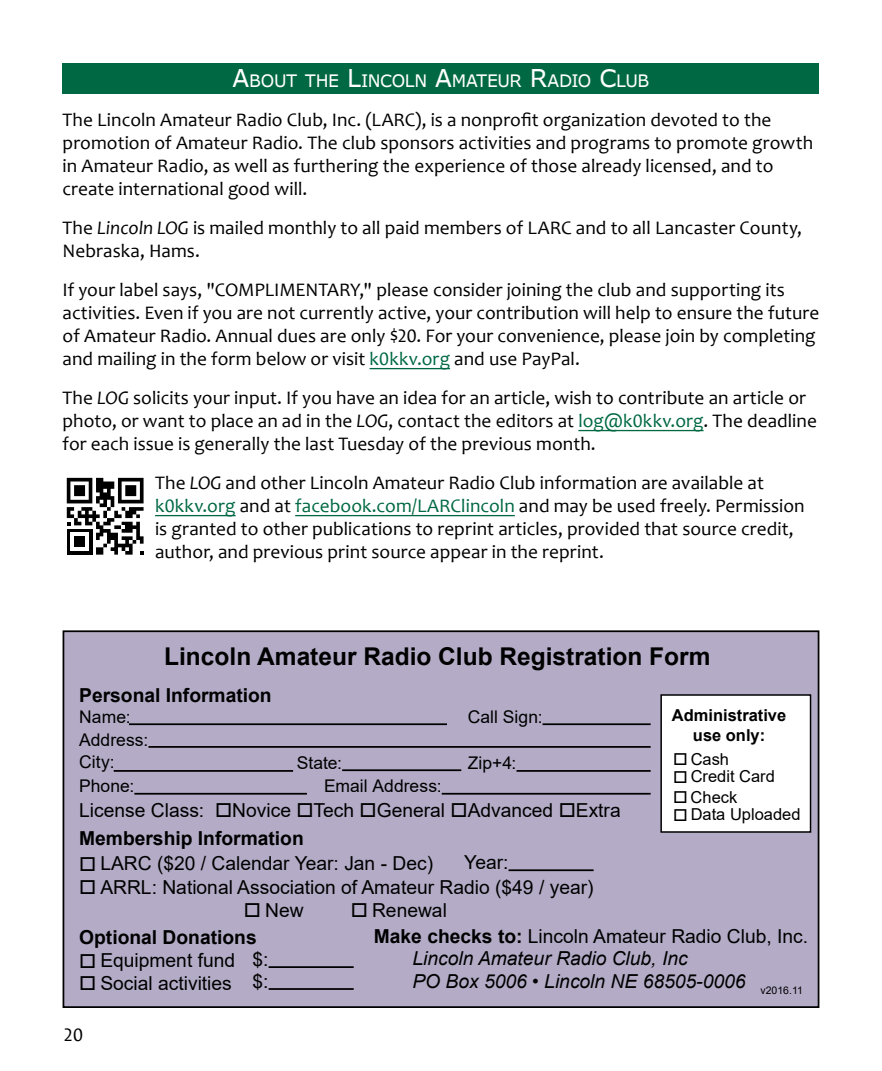
<style>
.page{position:relative;width:882px;height:1071px;background:#fff}
.page>*{position:absolute;margin:0;border:0;box-sizing:border-box;transform-origin:0 0}
.t1{font:700 24.5px "Arial";color:#000}
.t2{font:19.25px/23.1px "Candara";letter-spacing:.005em;color:#000}
.t3{font:19.25px "Arial";color:#000}
.t4{font:italic 19.25px/22.6px "Arial";color:#000}
.t5{font:700 19.25px "Arial";color:#000}
.t6{font:17.5px "Arial";color:#000}
.t7{font:17.15px "AP Hont";letter-spacing:-.02em;color:#fff}
.t8{font:16.45px "Arial";color:#000}
.t9{font:700 16.45px/19.8px "Arial";color:#000;text-align:center}
.t10{font:10.5px "Arial";color:#000}
.s1{font-size:24.5px}
.s2{font-style:italic}
.s3{color:#006944}
.s4{font-weight:700;font-style:normal}
.s5{font-style:normal}
</style>
<div class="page">
<div style="left:63px;top:63px;width:756px;height:31px;background:#006944"></div>
<hr style="left:370px;top:368px;width:80px;height:1px;background:#006944">
<hr style="left:578px;top:430px;width:126px;height:1px;background:#006944">
<hr style="left:155px;top:515px;width:81px;height:1px;background:#006944">
<hr style="left:295px;top:515px;width:220px;height:1px;background:#006944">
<div style="left:63px;top:631px;width:756px;height:376px;background:#b4acc7"></div>
<hr style="left:509px;top:869px;width:85px;height:2px;background:#000">
<hr style="left:543px;top:723px;width:108px;height:2px;background:#000">
<hr style="left:129px;top:723px;width:318px;height:2px;background:#000">
<hr style="left:442px;top:793px;width:209px;height:2px;background:#000">
<hr style="left:134px;top:793px;width:173px;height:2px;background:#000">
<hr style="left:517px;top:770px;width:134px;height:2px;background:#000">
<hr style="left:342px;top:769px;width:119px;height:2px;background:#000">
<hr style="left:114px;top:770px;width:179px;height:2px;background:#000">
<hr style="left:148px;top:746px;width:503px;height:2px;background:#000">
<div style="left:661px;top:695px;width:150px;height:137px;background:#fff"></div>
<div style="left:660px;top:694px;width:151px;height:139px;border:1px solid #000"></div>
<hr style="left:269px;top:966px;width:85px;height:2px;background:#000">
<hr style="left:269px;top:988px;width:85px;height:2px;background:#000">
<div style="left:63px;top:630px;width:756px;height:378px;border:2px solid #000"></div>
<svg style="left:67px;top:478px;width:77px;height:77px"></svg>
<p class="t7" style="left:233px;top:68px;width:418px"><span class="s1">A</span>BOUT THE <span class="s1">L</span>INCOLN <span class="s1">A</span>MATEUR <span class="s1">R</span>ADIO <span class="s1">C</span>LUB</p>
<p class="t2" style="left:63px;top:108px;width:752px">The Lincoln Amateur Radio Club, Inc. (LARC), is a nonprofit organization devoted to the promotion of Amateur Radio. The club sponsors activities and programs to promote growth in Amateur Radio, as well as furthering the experience of those already licensed, and to create international good will.</p>
<p class="t2" style="left:63px;top:216px;width:741px">The <span class="s2">Lincoln LOG</span> is mailed monthly to all paid members of LARC and to all Lancaster County,<br>Nebraska, Hams.</p>
<p class="t2" style="left:63px;top:278px;width:758px">If your label says, "COMPLIMENTARY," please consider joining the club and supporting its activities. Even if you are not currently active, your contribution will help to ensure the future of Amateur Radio. Annual dues are only $20. For your convenience, please join by completing and mailing in the form below or visit <span class="s3">k0kkv.org</span> and use PayPal.</p>
<p class="t2" style="left:63px;top:386px;width:756px">The <span class="s2">LOG</span> solicits your input. If you have an idea for an article, wish to contribute an article or photo, or want to place an ad in the <span class="s2">LOG</span>, contact the editors at <span class="s3">log@k0kkv.org</span>. The deadline for each issue is generally the last Tuesday of the previous month.</p>
<p class="t2" style="left:155px;top:471px;width:651px">The <span class="s2">LOG</span> and other Lincoln Amateur Radio Club information are available at <span class="s3">k0kkv.org</span> and at <span class="s3">facebook.com/LARClincoln</span> and may be used freely. Permission is granted to other publications to reprint articles, provided that source credit, author, and previous print source appear in the reprint.</p>
<p class="t1" style="left:164px;top:639px;width:548px">Lincoln Amateur Radio Club Registration Form</p>
<p class="t5" style="left:79px;top:682px;width:194px">Personal Information</p>
<p class="t6" style="left:79px;top:704px;width:53px">Name:</p>
<p class="t6" style="left:468px;top:704px;width:76px">Call Sign:</p>
<p class="t6" style="left:79px;top:728px;width:71px">Address:</p>
<p class="t6" style="left:79px;top:750px;width:37px">City:</p>
<p class="t6" style="left:297px;top:751px;width:47px">State:</p>
<p class="t6" style="left:468px;top:751px;width:50px">Zip+4:</p>
<p class="t6" style="left:79px;top:774px;width:57px">Phone:</p>
<p class="t6" style="left:324px;top:774px;width:119px">Email Address:</p>
<p class="t3" style="left:79px;top:797px;width:543px">License Class: □Novice □Tech □General □Advanced □Extra</p>
<p class="t5" style="left:79px;top:825px;width:226px">Membership Information</p>
<p class="t3" style="left:79px;top:850px;width:355px">□ LARC ($20 / Calendar Year: Jan - Dec)</p>
<p class="t3" style="left:464px;top:849px;width:46px">Year:</p>
<p class="t3" style="left:79px;top:874px;width:516px">□ ARRL: National Association of Amateur Radio ($49 / year)</p>
<p class="t3" style="left:244px;top:897px;width:61px">□ New</p>
<p class="t3" style="left:351px;top:897px;width:98px">□ Renewal</p>
<p class="t9" style="left:672px;top:706px;width:116px">Administrative use only:</p>
<p class="t8" style="left:673px;top:748px;width:58px">□ Cash</p>
<p class="t8" style="left:673px;top:765px;width:103px">□ Credit Card</p>
<p class="t8" style="left:673px;top:785px;width:66px">□ Check</p>
<p class="t8" style="left:673px;top:803px;width:129px">□ Data Uploaded</p>
<p class="t5" style="left:79px;top:924px;width:179px">Optional Donations</p>
<p class="t3" style="left:79px;top:947px;width:191px">□ Equipment fund $:</p>
<p class="t3" style="left:79px;top:970px;width:191px">□ Social activities $:</p>
<p class="t2" style="left:64px;top:1023px;width:21px">20</p>
<p class="t4" style="left:412px;top:925px;width:397px;text-indent:-38px"><span class="s4">Make checks to:</span> <span class="s5">Lincoln Amateur Radio Club, Inc.<br></span>Lincoln Amateur Radio Club, Inc<br>PO Box 5006 • Lincoln NE 68505-0006</p>
<p class="t10" style="left:760px;top:983px;width:44px">v2016.11</p>
</div>
